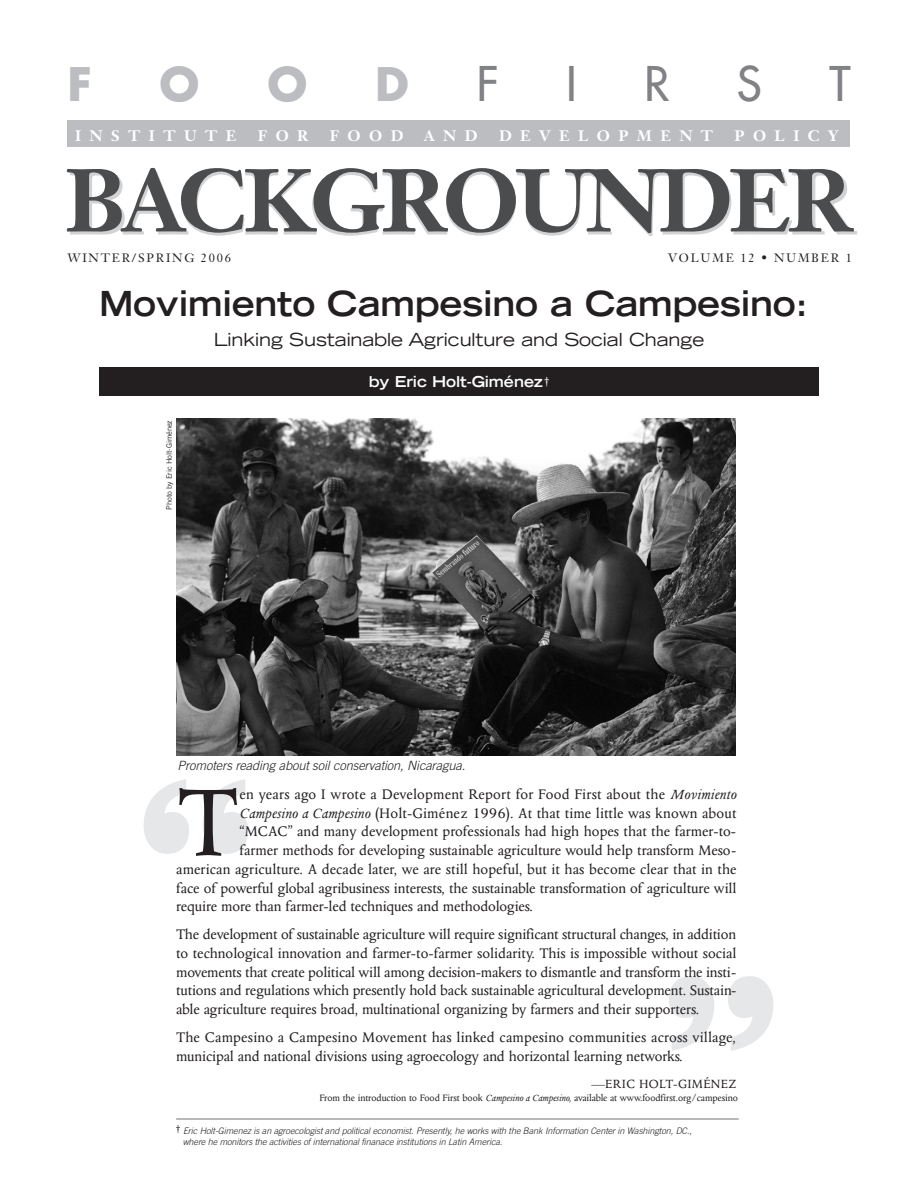
<style>
.page{position:relative;width:918px;height:1188px;background:#fff}
.page>*{position:absolute;margin:0;border:0;box-sizing:border-box;transform-origin:0 0}
.t1{font:700 273.45px "Clarendon";color:#e6e7e9;scale:.94 1}
.t2{font:107.85px "Columbus";color:#231f20}
.t3{font:87.6px "Janson Text Bold Os F";letter-spacing:-.04em;color:#4b4c4d}
.t4{font:46.5px "Futura";color:#808285}
.t5{font:700 45px "Futura";color:#bcbdc0}
.t6{font:700 expanded 34.5px "Trade Gothic LH";letter-spacing:-.005em;color:#231f20}
.t7{font:expanded 18px "Trade Gothic LH";letter-spacing:-.005em;color:#231f20}
.t8{font:15.75px/18.8px "Columbus";color:#231f20;text-align:justify}
.t9{font:15px "Janson Text Bold Os F";letter-spacing:.565em;color:#fff}
.t10{font:700 expanded 15px "Trade Gothic LH";letter-spacing:-.005em;color:#fff}
.t11{font:13.5px "Columbus";letter-spacing:.02em;color:#231f20}
.t12{font:italic 300 12.75px "Trade Gothic";letter-spacing:-.005em;color:#231f20}
.t13{font:12px "Janson Text";letter-spacing:.145em;color:#231f20}
.t14{font:10.5px "Columbus";letter-spacing:-.005em;color:#231f20}
.t15{font:italic 300 9px/10.5px "Trade Gothic";letter-spacing:-.005em;color:#231f20}
.t16{font:7.5px "Trade Gothic";letter-spacing:-.005em;color:#231f20}
.s1{font-style:italic}
</style>
<div class="page">
<div style="left:68px;top:120px;width:782px;height:27px;background:#bcbdc0"></div>
<div style="left:99px;top:367px;width:720px;height:29px;background:#231f20"></div>
<img style="left:176px;top:418px;width:560px;height:338px">
<hr style="left:176px;top:1118px;width:563px;height:2px;background:#808285">
<h3 class="t5" style="left:68px;top:53px;width:26px">F</h3>
<h3 class="t5" style="left:160px;top:53px;width:41px">O</h3>
<h3 class="t5" style="left:267px;top:53px;width:41px">O</h3>
<h3 class="t5" style="left:375px;top:53px;width:35px">D</h3>
<h3 class="t4" style="left:477px;top:54px;width:24px">F</h3>
<h3 class="t4" style="left:566px;top:54px;width:12px">I</h3>
<h3 class="t4" style="left:644px;top:54px;width:27px">R</h3>
<h3 class="t4" style="left:737px;top:54px;width:26px">S</h3>
<h3 class="t4" style="left:829px;top:54px;width:23px">T</h3>
<p class="t9" style="left:75px;top:126px;width:163px">INSTITUTE</p>
<p class="t9" style="left:258px;top:126px;width:52px">FOR</p>
<p class="t9" style="left:330px;top:126px;width:75px">FOOD</p>
<p class="t9" style="left:424px;top:126px;width:55px">AND</p>
<p class="t9" style="left:499px;top:126px;width:216px">DEVELOPMENT</p>
<p class="t9" style="left:735px;top:126px;width:106px">POLICY</p>
<h3 class="t3" style="left:64px;top:144px;width:789px">BACKGROUNDER</h3>
<p class="t13" style="left:68px;top:250px;width:165px">WINTER/SPRING 2006</p>
<p class="t13" style="left:668px;top:250px;width:185px">VOLUME 12 • NUMBER 1</p>
<h3 class="t6" style="left:99px;top:281px;width:711px">Movimiento Campesino a Campesino:</h3>
<p class="t7" style="left:214px;top:327px;width:492px">Linking Sustainable Agriculture and Social Change</p>
<p class="t16" style="left:165px;top:510px;width:91px;rotate:-90deg">Photo by Eric Holt-Giménez</p>
<p class="t10" style="left:369px;top:372px;width:182px">by Eric Holt-Giménez<sup>†</sup></p>
<p class="t12" style="left:177px;top:758px;width:289px">Promoters reading about soil conservation, Nicaragua.</p>
<h1 class="t1" style="left:130px;top:709px;width:141px">‘‘</h1>
<h2 class="t2" style="left:176px;top:765px;width:66px">T</h2>
<p class="t8" style="left:240px;top:785px;width:498px">en years ago I wrote a Development Report for Food First about the <span class="s1">Movimiento</span></p>
<p class="t8" style="left:240px;top:804px;width:498px"><span class="s1">Campesino a Campesino</span> (Holt-Giménez 1996). At that time little was known about</p>
<p class="t8" style="left:240px;top:822px;width:498px">“MCAC” and many development professionals had high hopes that the farmer-to-</p>
<p class="t8" style="left:240px;top:841px;width:498px">farmer methods for developing sustainable agriculture would help transform Meso-</p>
<p class="t8" style="left:176px;top:860px;width:562px">american agriculture. A decade later, we are still hopeful, but it has become clear that in the</p>
<p class="t8" style="left:176px;top:879px;width:562px">face of powerful global agribusiness interests, the sustainable transformation of agriculture will</p>
<p class="t8" style="left:176px;top:897px;width:358px">require more than farmer-led techniques and methodologies.</p>
<p class="t8" style="left:176px;top:925px;width:562px">The development of sustainable agriculture will require significant structural changes, in addition to technological innovation and farmer-to-farmer solidarity. This is impossible without social movements that create political will among decision-makers to dismantle and transform the insti&shy;tutions and regulations which presently hold back sustainable agricultural development. Sustain&shy;able agriculture requires broad, multinational organizing by farmers and their supporters.</p>
<p class="t8" style="left:176px;top:1028px;width:561px">The Campesino a Campesino Movement has linked campesino communities across village, municipal and national divisions using agroecology and horizontal learning networks.</p>
<p class="t11" style="left:591px;top:1077px;width:147px">—ERIC HOLT-GIMÉNEZ</p>
<h1 class="t1" style="left:656px;top:906px;width:141px">’’</h1>
<p class="t14" style="left:319px;top:1093px;width:420px">From the introduction to Food First book <span class="s1">Campesino a Campesino,</span> available at www.foodfirst.org/campesino</p>
<p class="t15" style="left:183px;top:1126px;width:511px;text-indent:-7px"><sup>†</sup> Eric Holt-Gimenez is an agroecologist and political economist. Presently, he works with the Bank Information Center in Washington, DC., where he monitors the activities of international finanace institutions in Latin America.</p>
</div>
